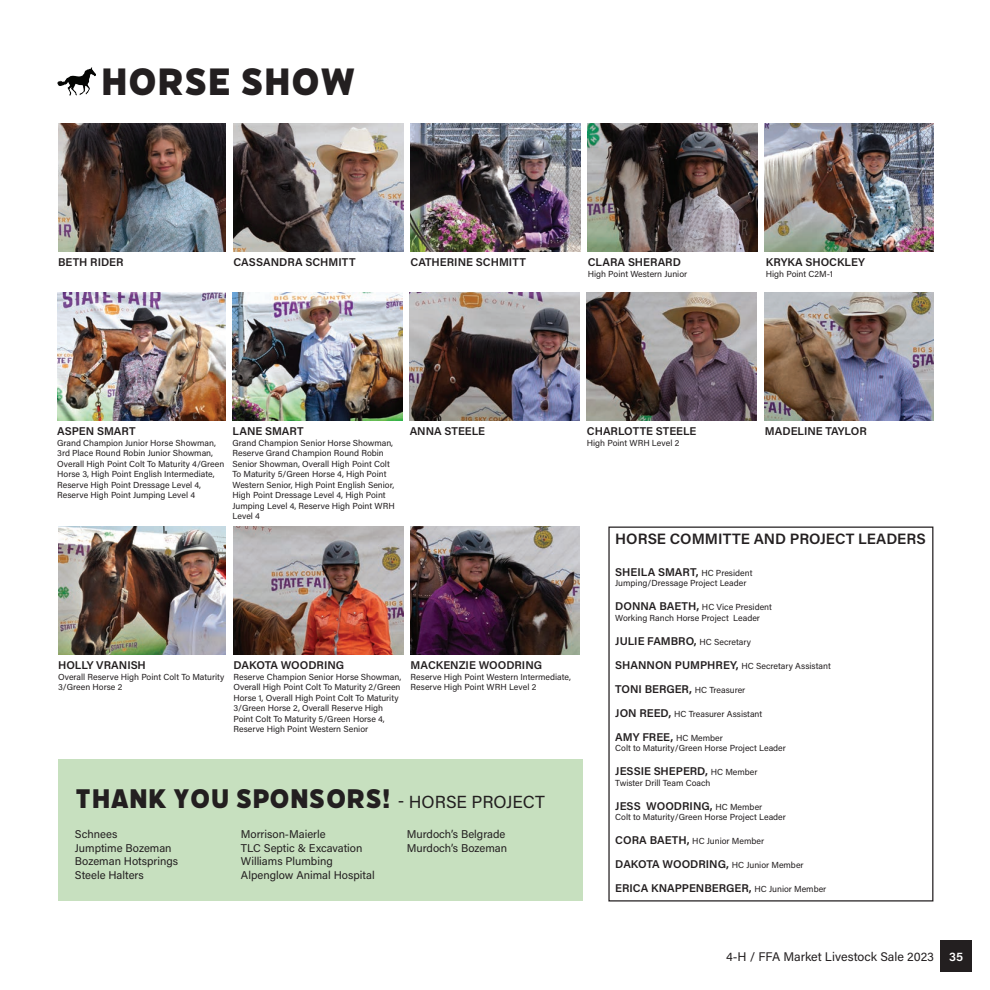
<style>
.page{position:relative;width:990px;height:990px;background:#fff}
.page>*{position:absolute;margin:0;border:0;box-sizing:border-box;transform-origin:0 0}
.t1{font:42.5px "Filicudi Solid";color:#231f20}
.t2{font:30px "Filicudi Solid";color:#231f20}
.t3{font:600 15px "Acumin Pro";color:#231f20}
.t4{font:12.5px "Acumin Pro";color:#231f20}
.t5{font:600 11.25px/24px "Acumin Pro";color:#231f20}
.t6{font:11.25px/13.5px "Acumin Pro";color:#231f20}
.t7{font:8.75px/10.5px "Acumin Pro";color:#231f20}
.s1{font-family:"Acumin Pro";font-size:17.5px}
.s2{font-weight:400;font-size:8.75px}
.s3{font-weight:600;font-size:11.25px}
.s4{font-weight:600;color:#fff}
</style>
<div class="page">
<div style="left:941px;top:941px;width:31px;height:31px;background:#231f20"></div>
<img style="left:58px;top:123px;width:168px;height:129px">
<img style="left:233px;top:123px;width:170px;height:129px">
<img style="left:411px;top:123px;width:169px;height:129px">
<img style="left:588px;top:123px;width:169px;height:129px">
<img style="left:765px;top:123px;width:169px;height:129px">
<img style="left:57px;top:292px;width:168px;height:129px">
<img style="left:233px;top:292px;width:169px;height:129px">
<img style="left:410px;top:292px;width:169px;height:129px">
<img style="left:587px;top:292px;width:170px;height:129px">
<img style="left:764px;top:292px;width:170px;height:129px">
<img style="left:58px;top:527px;width:168px;height:128px">
<img style="left:233px;top:527px;width:170px;height:128px">
<img style="left:411px;top:527px;width:168px;height:128px">
<div style="left:608px;top:527px;width:325px;height:375px;border:1px solid #231f20"></div>
<div style="left:58px;top:760px;width:524px;height:141px;background:#c7e0bf"></div>
<img style="left:57px;top:68px;width:39px;height:27px">
<h1 class="t1" style="left:101px;top:56px;width:256px">HORSE SHOW</h1>
<p class="t5" style="left:58px;top:250px;width:67px">BETH RIDER</p>
<p class="t5" style="left:233px;top:250px;width:124px">CASSANDRA SCHMITT</p>
<p class="t5" style="left:411px;top:250px;width:117px">CATHERINE SCHMITT</p>
<p class="t5" style="left:588px;top:250px;width:95px">CLARA SHERARD</p>
<p class="t7" style="left:588px;top:268px;width:101px">High Point Western Junior</p>
<p class="t5" style="left:766px;top:250px;width:101px">KRYKA SHOCKLEY</p>
<p class="t7" style="left:766px;top:268px;width:69px">High Point C2M-1</p>
<p class="t5" style="left:57px;top:419px;width:80px">ASPEN SMART</p>
<p class="t7" style="left:57px;top:437px;width:169px">Grand Champion Junior Horse Showman, 3rd Place Round Robin Junior Showman, Overall High Point Colt To Maturity 4/Green Horse 3, High Point English Intermediate, Reserve High Point Dressage Level 4, Reserve High Point Jumping Level 4</p>
<p class="t5" style="left:233px;top:419px;width:73px">LANE SMART</p>
<p class="t7" style="left:233px;top:437px;width:164px">Grand Champion Senior Horse Showman, Reserve Grand Champion Round Robin Senior Showman, Overall High Point Colt To Maturity 5/Green Horse 4, High Point Western Senior, High Point English Senior, High Point Dressage Level 4, High Point Jumping Level 4, Reserve High Point WRH Level 4</p>
<p class="t5" style="left:410px;top:419px;width:77px">ANNA STEELE</p>
<p class="t5" style="left:587px;top:419px;width:111px">CHARLOTTE STEELE</p>
<p class="t7" style="left:587px;top:437px;width:94px">High Point WRH Level 2</p>
<p class="t5" style="left:765px;top:419px;width:103px">MADELINE TAYLOR</p>
<p class="t5" style="left:58px;top:653px;width:89px">HOLLY VRANISH</p>
<p class="t7" style="left:58px;top:671px;width:168px">Overall Reserve High Point Colt To Maturity<br>3/Green Horse 2</p>
<p class="t5" style="left:233px;top:653px;width:112px">DAKOTA WOODRING</p>
<p class="t7" style="left:233px;top:671px;width:169px">Reserve Champion Senior Horse Showman, Overall High Point Colt To Maturity 2/Green Horse 1, Overall High Point Colt To Maturity 3/Green Horse 2, Overall Reserve High Point Colt To Maturity 5/Green Horse 4, Reserve High Point Western Senior</p>
<p class="t5" style="left:411px;top:653px;width:133px">MACKENZIE WOODRING</p>
<p class="t7" style="left:411px;top:671px;width:162px">Reserve High Point Western Intermediate,<br>Reserve High Point WRH Level 2</p>
<h2 class="t2" style="left:75px;top:781px;width:471px">THANK YOU SPONSORS! <span class="s1">- HORSE PROJECT</span></h2>
<p class="t6" style="left:75px;top:827px;width:105px">Schnees<br>Jumptime Bozeman<br>Bozeman Hotsprings<br>Steele Halters</p>
<p class="t6" style="left:241px;top:827px;width:135px">Morrison-Maierle<br>TLC Septic &amp; Excavation<br>Williams Plumbing<br>Alpenglow Animal Hospital</p>
<p class="t6" style="left:407px;top:827px;width:102px">Murdoch’s Belgrade<br>Murdoch’s Bozeman</p>
<h3 class="t3" style="left:615px;top:529px;width:312px">HORSE COMMITTE AND PROJECT LEADERS</h3>
<p class="t5" style="left:615px;top:560px;width:139px">SHEILA SMART, <span class="s2">HC President</span></p>
<p class="t7" style="left:615px;top:578px;width:133px">Jumping/Dressage Project Leader</p>
<p class="t7" style="left:615px;top:602px;width:158px"><span class="s3">DONNA BAETH,</span> HC Vice President<br>Working Ranch Horse Project Leader</p>
<p class="t5" style="left:615px;top:629px;width:137px">JULIE FAMBRO, <span class="s2">HC Secretary</span></p>
<p class="t7" style="left:615px;top:660px;width:217px"><span class="s3">SHANNON PUMPHREY,</span> HC Secretary Assistant</p>
<p class="t5" style="left:615px;top:677px;width:132px">TONI BERGER, <span class="s2">HC Treasurer</span></p>
<p class="t7" style="left:615px;top:708px;width:149px"><span class="s3">JON REED,</span> HC Treasurer Assistant</p>
<p class="t5" style="left:615px;top:725px;width:109px">AMY FREE, <span class="s2">HC Member</span></p>
<p class="t7" style="left:615px;top:743px;width:172px">Colt to Maturity/Green Horse Project Leader</p>
<p class="t5" style="left:615px;top:759px;width:144px">JESSIE SHEPERD, <span class="s2">HC Member</span></p>
<p class="t7" style="left:615px;top:777px;width:97px">Twister Drill Team Coach</p>
<p class="t5" style="left:615px;top:794px;width:149px">JESS WOODRING, <span class="s2">HC Member</span></p>
<p class="t7" style="left:615px;top:812px;width:172px">Colt to Maturity/Green Horse Project Leader</p>
<p class="t7" style="left:615px;top:836px;width:150px"><span class="s3">CORA BAETH,</span> HC Junior Member</p>
<p class="t5" style="left:615px;top:852px;width:213px">DAKOTA WOODRING, <span class="s2">HC Junior Member<br></span>ERICA KNAPPENBERGER, <span class="s2">HC Junior Member</span></p>
<h3 class="t4" style="left:726px;top:948px;width:239px">4-H / FFA Market Livestock Sale 2023 <span class="s4">35</span></h3>
</div>
